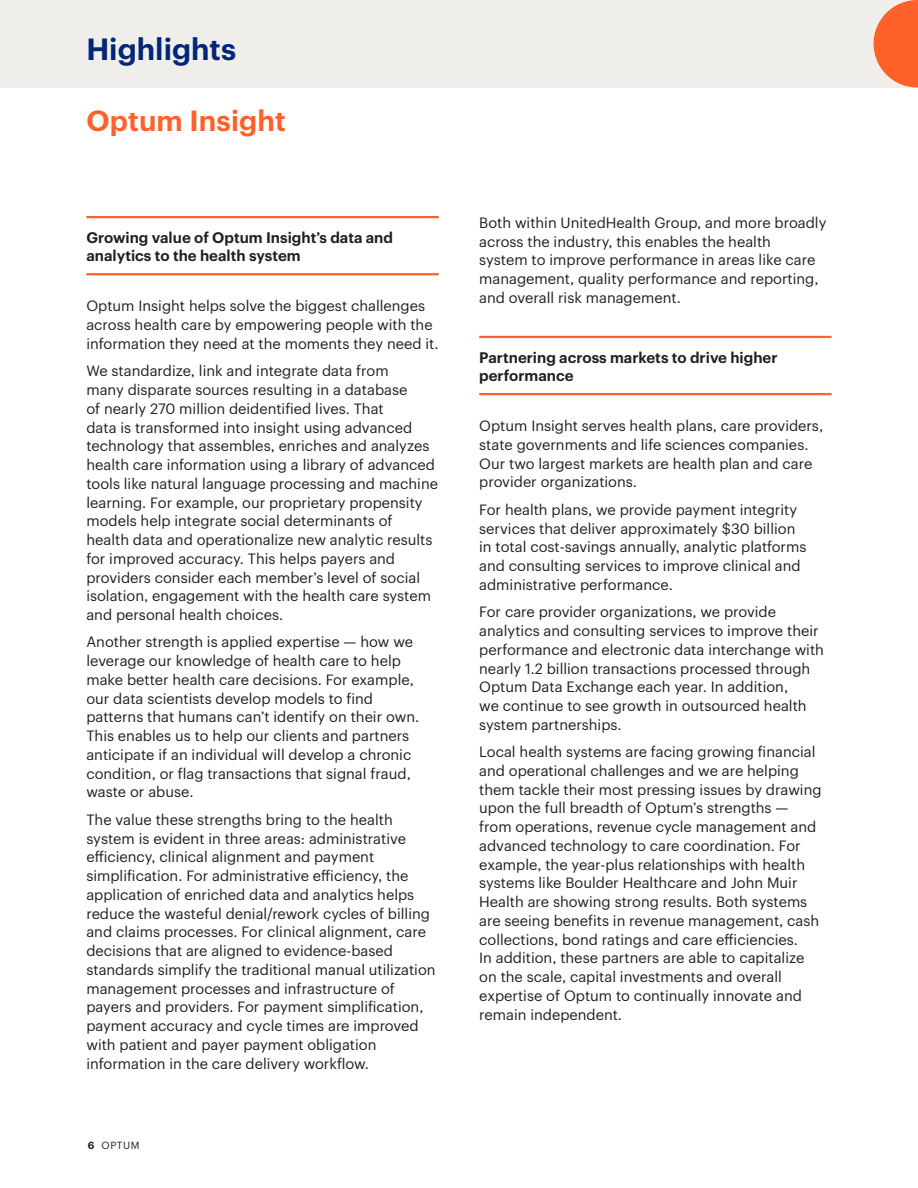
<style>
.page{position:relative;width:918px;height:1188px;background:#fff}
.page>*{position:absolute;margin:0;border:0;box-sizing:border-box;transform-origin:0 0}
.t1{font:600 30px "Graphik UHG";color:#002677}
.t2{font:600 28.5px "Graphik";letter-spacing:.005em;color:#ff612b}
.t3{font:600 15px/18px "Graphik UHG";color:#231f20}
.t4{font:14.7px/18.8px "Graphik UHG";color:#231f20}
.t5{font:10.2px "Graphik";letter-spacing:.055em;color:#231f20}
.s1{font-weight:600}
</style>
<div class="page">
<div style="left:0;top:0;width:918px;height:87px;background:#f0eeeb"></div>
<svg style="left:874px;top:0;width:44px;height:87px"></svg>
<hr style="left:86px;top:216px;width:353px;height:2px;background:#ff612b">
<hr style="left:86px;top:273px;width:353px;height:2px;background:#ff612b">
<hr style="left:479px;top:336px;width:353px;height:2px;background:#ff612b">
<hr style="left:479px;top:393px;width:353px;height:2px;background:#ff612b">
<h1 class="t1" style="left:86px;top:26px;width:151px">Highlights</h1>
<h2 class="t2" style="left:86px;top:99px;width:201px">Optum Insight</h2>
<p class="t3" style="left:86px;top:227px;width:308px">Growing value of Optum Insight’s data and analytics to the health system</p>
<p class="t4" style="left:86px;top:296px;width:354px">Optum Insight helps solve the biggest challenges across health care by empowering people with the information they need at the moments they need it.</p>
<p class="t4" style="left:86px;top:360px;width:353px">We standardize, link and integrate data from<br>many disparate sources resulting in a database<br>of nearly 270 million deidentified lives. That<br>data is transformed into insight using advanced technology that assembles, enriches and analyzes health care information using a library of advanced tools like natural language processing and machine learning. For example, our proprietary propensity models help integrate social determinants of health data and operationalize new analytic results for improved accuracy. This helps payers and providers consider each member’s level of social isolation, engagement with the health care system and personal health choices.</p>
<p class="t4" style="left:86px;top:632px;width:334px">Another strength is applied expertise — how we leverage our knowledge of health care to help make better health care decisions. For example, our data scientists develop models to find patterns that humans can’t identify on their own.<br>This enables us to help our clients and partners anticipate if an individual will develop a chronic condition, or flag transactions that signal fraud, waste or abuse.</p>
<p class="t4" style="left:86px;top:809px;width:351px">The value these strengths bring to the health system is evident in three areas: administrative efficiency, clinical alignment and payment simplification. For administrative efficiency, the application of enriched data and analytics helps reduce the wasteful denial/rework cycles of billing and claims processes. For clinical alignment, care decisions that are aligned to evidence-based standards simplify the traditional manual utilization management processes and infrastructure of payers and providers. For payment simplification, payment accuracy and cycle times are improved with patient and payer payment obligation information in the care delivery workflow.</p>
<p class="t5" style="left:88px;top:1138px;width:53px"><span class="s1">6</span> OPTUM</p>
<p class="t4" style="left:479px;top:212px;width:349px">Both within UnitedHealth Group, and more broadly across the industry, this enables the health<br>system to improve performance in areas like care management, quality performance and reporting, and overall risk management.</p>
<p class="t3" style="left:479px;top:347px;width:300px">Partnering across markets to drive higher performance</p>
<p class="t4" style="left:479px;top:415px;width:345px">Optum Insight serves health plans, care providers, state governments and life sciences companies.<br>Our two largest markets are health plan and care provider organizations.</p>
<p class="t4" style="left:479px;top:499px;width:329px">For health plans, we provide payment integrity services that deliver approximately $30 billion in total cost-savings annually, analytic platforms and consulting services to improve clinical and administrative performance.</p>
<p class="t4" style="left:479px;top:601px;width:346px">For care provider organizations, we provide analytics and consulting services to improve their performance and electronic data interchange with nearly 1.2 billion transactions processed through Optum Data Exchange each year. In addition,<br>we continue to see growth in outsourced health system partnerships.</p>
<p class="t4" style="left:479px;top:741px;width:344px">Local health systems are facing growing financial and operational challenges and we are helping them tackle their most pressing issues by drawing upon the full breadth of Optum’s strengths — from operations, revenue cycle management and advanced technology to care coordination. For example, the year-plus relationships with health systems like Boulder Healthcare and John Muir Health are showing strong results. Both systems are seeing benefits in revenue management, cash collections, bond ratings and care efficiencies.<br>In addition, these partners are able to capitalize on the scale, capital investments and overall expertise of Optum to continually innovate and remain independent.</p>
</div>
